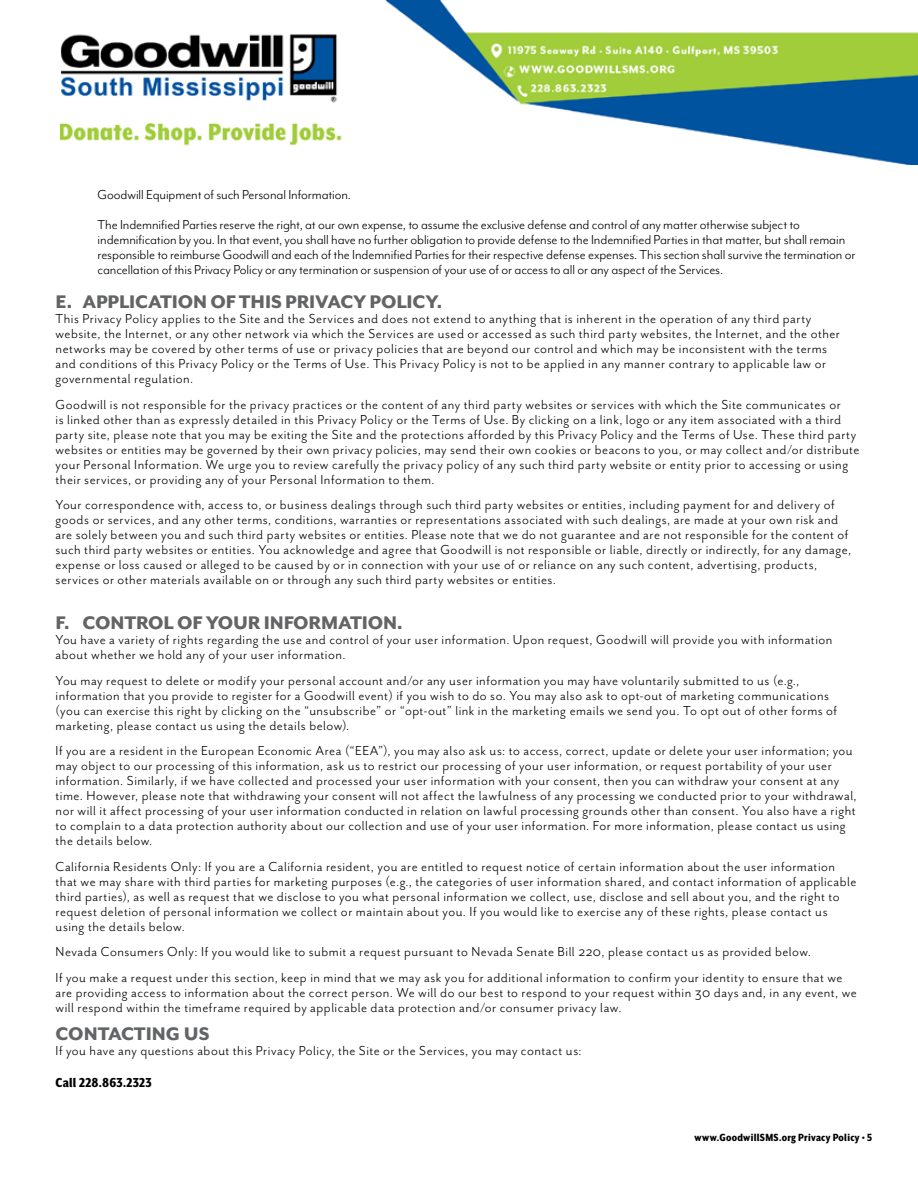
<style>
.page{position:relative;width:918px;height:1188px;background:#fff}
.page>*{position:absolute;margin:0;border:0;box-sizing:border-box;transform-origin:0 0}
.t1{font:800 21px "Mr Eaves Mod OT";letter-spacing:-.005em;color:#636466}
.t2{font:15px/15px "Mr Eaves San OT";letter-spacing:.03em;color:#000}
.t3{font:15px/15px "Mr Eaves Mod OT";letter-spacing:-.005em;color:#000}
.t4{font:800 15px "Mr Eaves XL San Nar OT";letter-spacing:.015em;color:#000}
.t5{font:800 12px "Mr Eaves XL San Nar OT";letter-spacing:.025em;color:#000}
</style>
<div class="page">
<img style="left:60px;top:0;width:858px;height:164px">
<p class="t3" style="left:98px;top:179px;width:704px;line-height:30px">Goodwill Equipment of such Personal Information.<br>The Indemnified Parties reserve the right, at our own expense, to assume the exclusive defense and control of any matter otherwise subject to</p>
<p class="t3" style="left:98px;top:232px;width:759px">indemnification by you. In that event, you shall have no further obligation to provide defense to the Indemnified Parties in that matter, but shall remain responsible to reimburse Goodwill and each of the Indemnified Parties for their respective defense expenses. This section shall survive the termination or cancellation of this Privacy Policy or any termination or suspension of your use of or access to all or any aspect of the Services.</p>
<h1 class="t1" style="left:56px;top:290px;width:388px">E. APPLICATION OF THIS PRIVACY POLICY.</h1>
<p class="t2" style="left:56px;top:311px;width:786px">This Privacy Policy applies to the Site and the Services and does not extend to anything that is inherent in the operation of any third party website, the Internet, or any other network via which the Services are used or accessed as such third party websites, the Internet, and the other networks may be covered by other terms of use or privacy policies that are beyond our control and which may be inconsistent with the terms and conditions of this Privacy Policy or the Terms of Use. This Privacy Policy is not to be applied in any manner contrary to applicable law or governmental regulation.</p>
<p class="t2" style="left:56px;top:397px;width:805px">Goodwill is not responsible for the privacy practices or the content of any third party websites or services with which the Site communicates or<br>is linked other than as expressly detailed in this Privacy Policy or the Terms of Use. By clicking on a link, logo or any item associated with a third party site, please note that you may be exiting the Site and the protections afforded by this Privacy Policy and the Terms of Use. These third party websites or entities may be governed by their own privacy policies, may send their own cookies or beacons to you, or may collect and/or distribute your Personal Information. We urge you to review carefully the privacy policy of any such third party website or entity prior to accessing or using their services, or providing any of your Personal Information to them.</p>
<p class="t2" style="left:56px;top:497px;width:797px">Your correspondence with, access to, or business dealings through such third party websites or entities, including payment for and delivery of goods or services, and any other terms, conditions, warranties or representations associated with such dealings, are made at your own risk and are solely between you and such third party websites or entities. Please note that we do not guarantee and are not responsible for the content of such third party websites or entities. You acknowledge and agree that Goodwill is not responsible or liable, directly or indirectly, for any damage, expense or loss caused or alleged to be caused by or in connection with your use of or reliance on any such content, advertising, products, services or other materials available on or through any such third party websites or entities.</p>
<h1 class="t1" style="left:56px;top:611px;width:349px">F. CONTROL OF YOUR INFORMATION.</h1>
<p class="t2" style="left:56px;top:632px;width:778px">You have a variety of rights regarding the use and control of your user information. Upon request, Goodwill will provide you with information about whether we hold any of your user information.</p>
<p class="t2" style="left:56px;top:673px;width:783px">You may request to delete or modify your personal account and/or any user information you may have voluntarily submitted to us (e.g., information that you provide to register for a Goodwill event) if you wish to do so. You may also ask to opt-out of marketing communications (you can exercise this right by clicking on the “unsubscribe” or “opt-out” link in the marketing emails we send you. To opt out of other forms of marketing, please contact us using the details below).</p>
<p class="t2" style="left:56px;top:743px;width:803px">If you are a resident in the European Economic Area (“EEA”), you may also ask us: to access, correct, update or delete your user information; you may object to our processing of this information, ask us to restrict our processing of your user information, or request portability of your user information. Similarly, if we have collected and processed your user information with your consent, then you can withdraw your consent at any time. However, please note that withdrawing your consent will not affect the lawfulness of any processing we conducted prior to your withdrawal, nor will it affect processing of your user information conducted in relation on lawful processing grounds other than consent. You also have a right to complain to a data protection authority about our collection and use of your user information. For more information, please contact us using the details below.</p>
<p class="t2" style="left:56px;top:859px;width:802px">California Residents Only: If you are a California resident, you are entitled to request notice of certain information about the user information that we may share with third parties for marketing purposes (e.g., the categories of user information shared, and contact information of applicable third parties), as well as request that we disclose to you what personal information we collect, use, disclose and sell about you, and the right to request deletion of personal information we collect or maintain about you. If you would like to exercise any of these rights, please contact us using the details below.</p>
<p class="t2" style="left:56px;top:939px;width:788px;line-height:25.5px">Nevada Consumers Only: If you would like to submit a request pursuant to Nevada Senate Bill 220, please contact us as provided below.<br>If you make a request under this section, keep in mind that we may ask you for additional information to confirm your identity to ensure that we</p>
<p class="t2" style="left:56px;top:985px;width:803px">are providing access to information about the correct person. We will do our best to respond to your request within 30 days and, in any event, we will respond within the timeframe required by applicable data protection and/or consumer privacy law.</p>
<h1 class="t1" style="left:56px;top:1022px;width:155px">CONTACTING US</h1>
<p class="t2" style="left:56px;top:1043px;width:528px">If you have any questions about this Privacy Policy, the Site or the Services, you may contact us:</p>
<p class="t4" style="left:56px;top:1074px;width:98px">Call 228.863.2323</p>
<p class="t5" style="left:695px;top:1130px;width:179px">www.GoodwillSMS.org Privacy Policy • 5</p>
</div>
